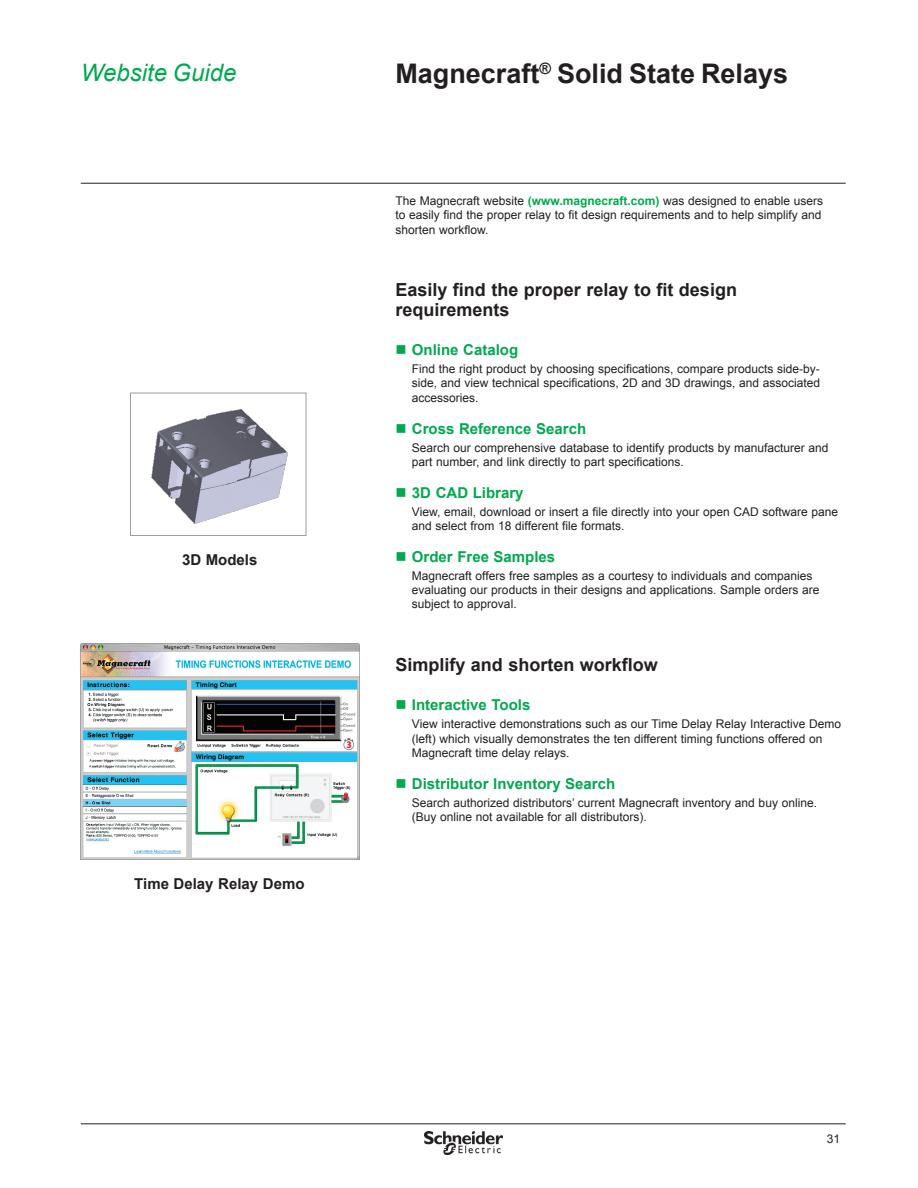
<style>
.page{position:relative;width:918px;height:1188px;background:#fff}
.page>*{position:absolute;margin:0;border:0;box-sizing:border-box;transform-origin:0 0}
.t1{font:700 27px "Arial";color:#231f20}
.t2{font:italic 24px "Arial";color:#00a94e}
.t3{font:700 18px/19.5px "Arial";color:#231f20}
.t4{font:700 15px "Arial";color:#00a94e}
.t5{font:700 15px "Arial";color:#231f20}
.t6{font:12px/14.4px "Arial";color:#231f20}
.s1{font-weight:700;color:#00a94e}
</style>
<div class="page">
<hr style="left:81px;top:183px;width:765px;height:1px;background:#231f20">
<img style="left:424px;top:1131px;width:78px;height:23px">
<hr style="left:81px;top:1123px;width:765px;height:1px;background:#231f20">
<img style="left:81px;top:644px;width:278px;height:215px">
<img style="left:152px;top:410px;width:136px;height:113px">
<div style="left:130px;top:393px;width:176px;height:143px;border:1px solid #959ea4"></div>
<h2 class="t2" style="left:81px;top:57px;width:157px">Website Guide</h2>
<h1 class="t1" style="left:395px;top:56px;width:394px">Magnecraft<sup>®</sup> Solid State Relays</h1>
<p class="t5" style="left:182px;top:550px;width:77px">3D Models</p>
<p class="t5" style="left:134px;top:874px;width:172px">Time Delay Relay Demo</p>
<p class="t6" style="left:395px;top:194px;width:429px">The Magnecraft website <span class="s1">(www.magnecraft.com)</span> was designed to enable users to easily find the proper relay to fit design requirements and to help simplify and shorten workflow.</p>
<h3 class="t3" style="left:395px;top:281px;width:343px">Easily find the proper relay to fit design requirements</h3>
<p class="t4" style="left:395px;top:340px;width:124px">■ Online Catalog</p>
<p class="t6" style="left:412px;top:362px;width:410px;text-align:justify">Find the right product by choosing specifications, compare products side-by&shy;side, and view technical specifications, 2D and 3D drawings, and associated accessories.</p>
<p class="t4" style="left:395px;top:419px;width:192px">■ Cross Reference Search</p>
<p class="t6" style="left:412px;top:440px;width:418px">Search our comprehensive database to identify products by manufacturer and part number, and link directly to part specifications.</p>
<p class="t4" style="left:395px;top:483px;width:130px">■ 3D CAD Library</p>
<p class="t6" style="left:412px;top:504px;width:428px">View, email, download or insert a file directly into your open CAD software pane and select from 18 different file formats.</p>
<p class="t4" style="left:395px;top:547px;width:161px">■ Order Free Samples</p>
<p class="t6" style="left:412px;top:568px;width:409px">Magnecraft offers free samples as a courtesy to individuals and companies evaluating our products in their designs and applications. Sample orders are subject to approval.</p>
<h3 class="t3" style="left:395px;top:655px;width:264px">Simplify and shorten workflow</h3>
<p class="t4" style="left:395px;top:695px;width:137px">■ Interactive Tools</p>
<p class="t6" style="left:412px;top:717px;width:431px">View interactive demonstrations such as our Time Delay Relay Interactive Demo (left) which visually demonstrates the ten different timing functions offered on<br>Magnecraft time delay relays.</p>
<p class="t4" style="left:395px;top:774px;width:221px">■ Distributor Inventory Search</p>
<p class="t6" style="left:412px;top:795px;width:404px">Search authorized distributors’ current Magnecraft inventory and buy online. (Buy online not available for all distributors).</p>
<p class="t6" style="left:827px;top:1131px;width:15px">31</p>
</div>
